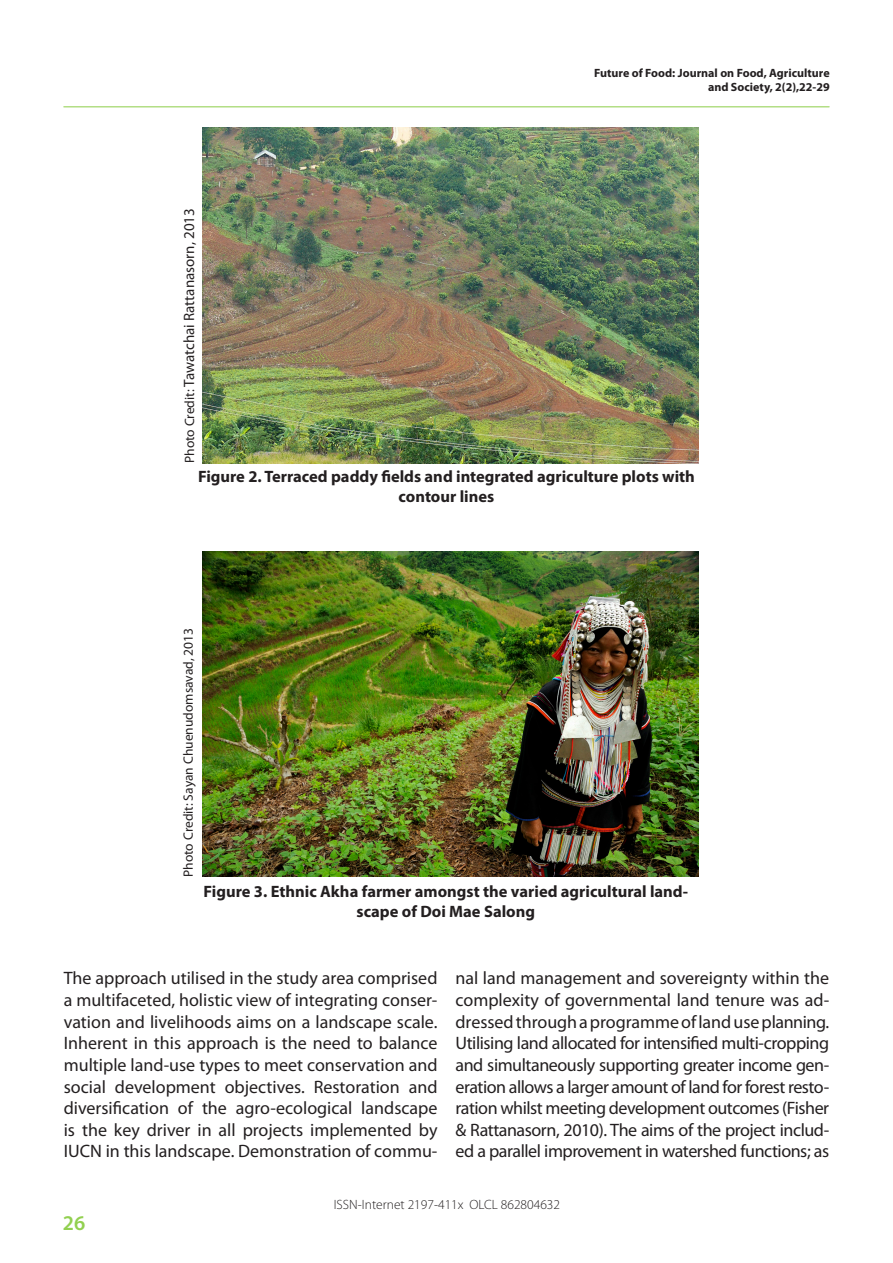
<style>
.page{position:relative;width:893px;height:1263px;background:#fff}
.page>*{position:absolute;margin:0;border:0;box-sizing:border-box;transform-origin:0 0}
.t1{font:600 21px "Myriad Pro";color:#92d050}
.t2{font:18px/21.6px "Myriad Pro";letter-spacing:-.01em;color:#231f20;text-align:justify}
.t3{font:700 16.5px/19.8px "Myriad Pro";color:#231f20;text-align:center}
.t4{font:15px "Myriad Pro";color:#231f20}
.t5{font:13.5px "Myriad Pro";color:#231f20}
.t6{font:300 13.5px "Myriad Pro";color:#231f20}
.t7{font:700 12px/14.4px "Myriad Pro";color:#231f20;text-align:right}
.s1{font-size:13.5px}
</style>
<div class="page">
<hr style="left:64px;top:106px;width:765px;height:1px;background:#92d050">
<img style="left:202px;top:128px;width:496px;height:335px">
<img style="left:202px;top:551px;width:496px;height:326px">
<p class="t4" style="left:180px;top:463px;width:256px;rotate:-90deg"><span class="s1">Photo Credit:</span> Tawatchai Rattanasorn, 2013</p>
<p class="t7" style="left:594px;top:65px;width:237px">Future of Food: Journal on Food, Agriculture and Society, 2(2),22-29</p>
<p class="t3" style="left:198px;top:466px;width:498px">Figure 2. Terraced paddy fields and integrated agriculture plots with contour lines</p>
<p class="t5" style="left:180px;top:877px;width:250px;rotate:-90deg">Photo Credit: Sayan Chuenudomsavad, 2013</p>
<p class="t3" style="left:204px;top:881px;width:486px">Figure 3. Ethnic Akha farmer amongst the varied agricultural land&shy;scape of Doi Mae Salong</p>
<p class="t2" style="left:64px;top:967px;width:375px">The approach utilised in the study area comprised a multifaceted, holistic view of integrating conser&shy;vation and livelihoods aims on a landscape scale.<br>Inherent in this approach is the need to balance multiple land-use types to meet conservation and social development objectives. Restoration and diversification of the agro-ecological landscape is the key driver in all projects implemented by IUCN in this landscape. Demonstration of commu-</p>
<p class="t2" style="left:455px;top:967px;width:375px">nal land management and sovereignty within the complexity of governmental land tenure was ad&shy;dressed through a programme of land use planning.<br>Utilising land allocated for intensified multi-cropping and simultaneously supporting greater income gen&shy;eration allows a larger amount of land for forest resto&shy;ration whilst meeting development outcomes (Fisher &amp; Rattanasorn, 2010). The aims of the project includ&shy;ed a parallel improvement in watershed functions; as</p>
<p class="t1" style="left:63px;top:1209px;width:24px">26</p>
<p class="t6" style="left:334px;top:1197px;width:228px">ISSN-Internet 2197-411x OLCL 862804632</p>
</div>
